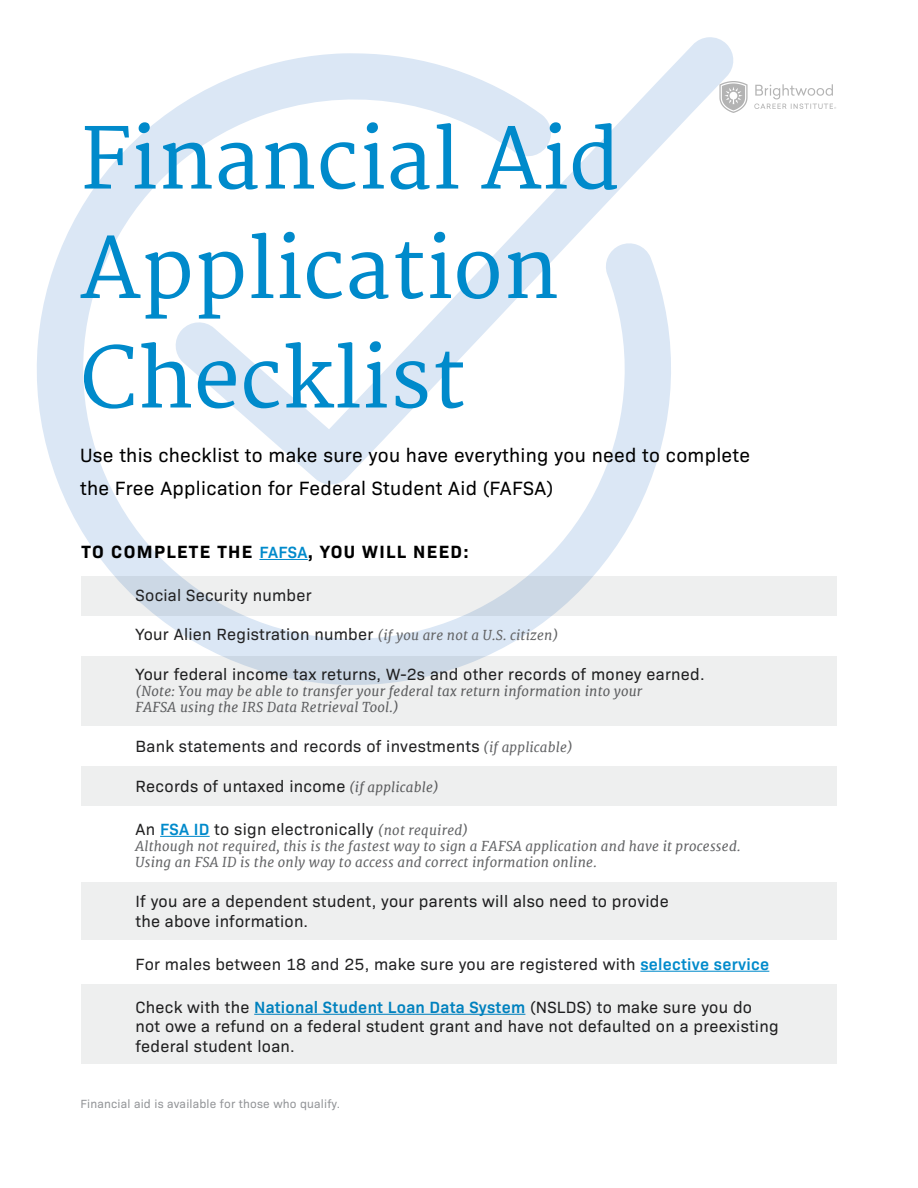
<style>
.page{position:relative;width:918px;height:1188px;background:#fff}
.page>*{position:absolute;margin:0;border:0;box-sizing:border-box;transform-origin:0 0}
.t1{font:82.5px/109.5px "Merriweather";color:#008acb}
.t2{font:19.5px/33px "Bio Sans";letter-spacing:.015em;color:#000}
.t3{font:700 18px "Bio Sans";letter-spacing:.075em;color:#000}
.t4{font:16.5px/19.8px "Bio Sans";letter-spacing:.015em;color:#222223}
.t5{font:italic 13.5px/16.2px "Merriweather";letter-spacing:.015em;color:#636466}
.t6{font:12px "Bio Sans";letter-spacing:.015em;color:#939598}
.s1{font-weight:600;font-size:16.5px;color:#008acb}
.s2{font-family:"Merriweather";font-style:italic;font-size:13.5px;color:#636466}
.s3{font-weight:600;color:#008acb}
</style>
<div class="page">
<svg style="left:37px;top:37px;width:699px;height:620px"></svg>
<svg style="left:82px;top:576px;width:755px;height:40px;background:#e7eaec"></svg>
<hr style="left:259px;top:559px;width:49px;height:1px;background:#008acb">
<hr style="left:160px;top:836px;width:50px;height:1px;background:#008acb">
<hr style="left:640px;top:971px;width:129px;height:1px;background:#008acb">
<div style="left:81px;top:657px;width:756px;height:69px;background:#eeefef"></div>
<div style="left:82px;top:766px;width:755px;height:40px;background:#eeefef"></div>
<div style="left:82px;top:883px;width:755px;height:57px;background:#eeefef"></div>
<div style="left:82px;top:985px;width:755px;height:79px;background:#eeefef"></div>
<svg style="left:719px;top:81px;width:29px;height:32px"></svg>
<svg style="left:754px;top:84px;width:82px;height:25px"></svg>
<h1 class="t1" style="left:80px;top:108px;width:541px">Financial Aid<br>Application<br>Checklist</h1>
<p class="t2" style="left:80px;top:438px;width:672px">Use this checklist to make sure you have everything you need to complete the Free Application for Federal Student Aid (FAFSA)</p>
<p class="t3" style="left:82px;top:538px;width:389px">TO COMPLETE THE <span class="s1">FAFSA</span>, YOU WILL NEED:</p>
<p class="t4" style="left:136px;top:584px;width:178px">Social Security number</p>
<p class="t4" style="left:136px;top:624px;width:424px">Your Alien Registration number <span class="s2">(if you are not a U.S. citizen)</span></p>
<p class="t4" style="left:136px;top:663px;width:571px">Your federal income tax returns, W-2s and other records of money earned.</p>
<p class="t5" style="left:136px;top:683px;width:508px">(Note: You may be able to transfer your federal tax return information into your<br>FAFSA using the IRS Data Retrieval Tool.)</p>
<p class="t4" style="left:136px;top:735px;width:439px">Bank statements and records of investments <span class="s2">(if applicable)</span></p>
<p class="t4" style="left:136px;top:775px;width:305px">Records of untaxed income <span class="s2">(if applicable)</span></p>
<p class="t4" style="left:136px;top:818px;width:334px">An <span class="s3">FSA ID</span> to sign electronically <span class="s2">(not required)</span></p>
<p class="t5" style="left:136px;top:838px;width:606px">Although not required, this is the fastest way to sign a FAFSA application and have it processed.<br>Using an FSA ID is the only way to access and correct information online.</p>
<p class="t4" style="left:136px;top:890px;width:535px">If you are a dependent student, your parents will also need to provide the above information.</p>
<p class="t4" style="left:136px;top:953px;width:635px">For males between 18 and 25, make sure you are registered with <span class="s3">selective service</span></p>
<p class="t4" style="left:136px;top:996px;width:645px">Check with the <span class="s3">National Student Loan Data System</span> (NSLDS) to make sure you do not owe a refund on a federal student grant and have not defaulted on a preexisting federal student loan.</p>
<p class="t6" style="left:80px;top:1095px;width:261px">Financial aid is available for those who qualify.</p>
</div>
